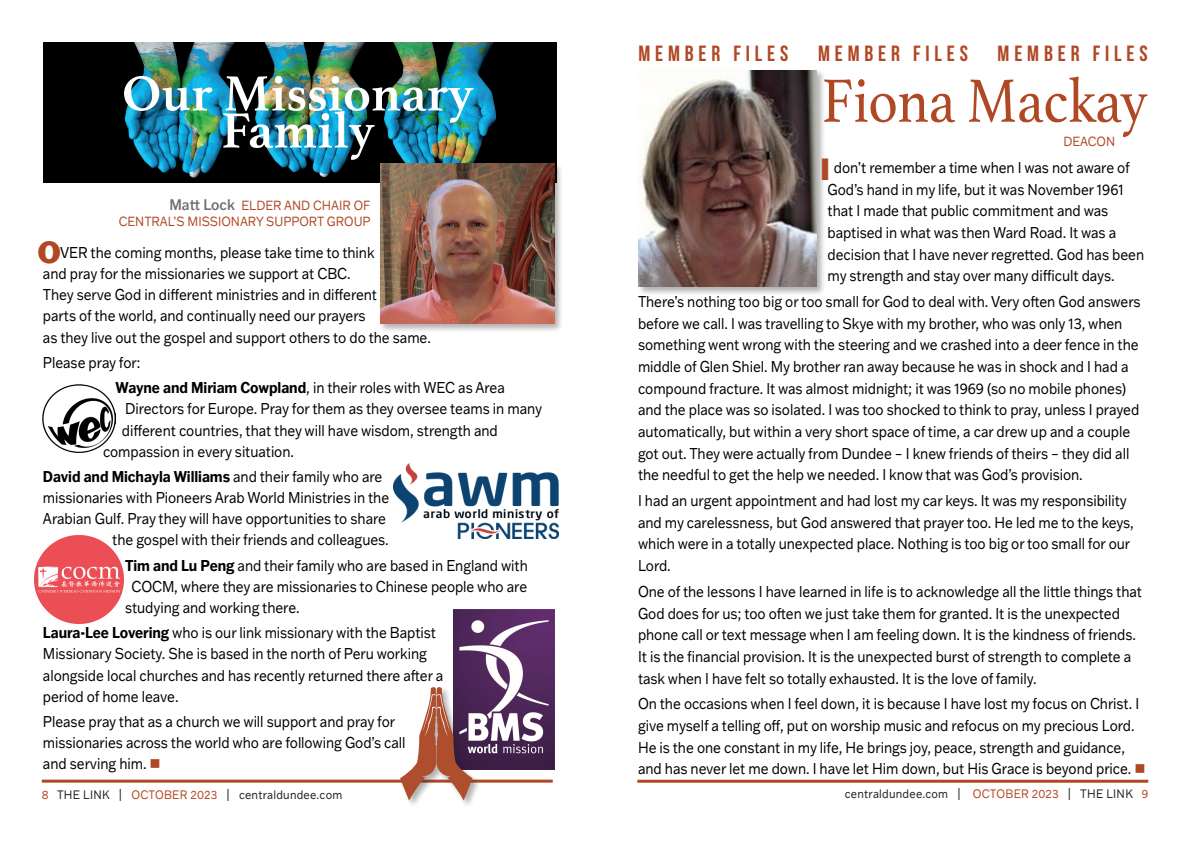
<style>
.page{position:relative;width:1191px;height:842px;background:#fff}
.page>*{position:absolute;margin:0;border:0;box-sizing:border-box;transform-origin:0 0}
.t1{font:64.3px "Athelas";letter-spacing:-.005em;color:#b04824;scale:.87 1}
.t2{font:700 52px/37px "Athelas";color:#fff;text-align:center}
.t3{font:800 30px "Franklin Gothic ATF";color:#b04824}
.t4{font:22px "Bebas Neue";letter-spacing:.22em;color:#b04824}
.t5{font:15.4px/21.6px "Franklin Gothic ATF";letter-spacing:-.005em;color:#000;scale:.87 1}
.t6{font:700 15.4px "Franklin Gothic ATF";letter-spacing:-.005em;color:#000;scale:.87 1}
.t7{font:13px/16.5px "Franklin Gothic ATF";color:#b04824;text-align:right;scale:.9 1}
.t8{font:12px "Franklin Gothic ATF";letter-spacing:.02em;color:#231f20;scale:.9 1}
.s1{font-weight:500;font-size:15px;color:#6c6d70}
.s2{font-weight:700}
.s3{font-weight:400}
.s4{color:#b04824}
.s5{color:#fff}
</style>
<div class="page">
<img style="left:34px;top:536px;width:89px;height:87px">
<div style="left:637px;top:69px;width:188px;height:227px;background:#231f20;opacity:.35"></div>
<img style="left:638px;top:70px;width:178px;height:216px">
<hr style="left:42px;top:780px;width:511px;height:3px;background:#b04824">
<hr style="left:637px;top:780px;width:511px;height:3px;background:#b04824">
<img style="left:393px;top:464px;width:167px;height:74px">
<img style="left:42px;top:384px;width:73px;height:68px">
<img style="left:43px;top:43px;width:513px;height:140px">
<div style="left:378px;top:162px;width:185px;height:171px;background:#231f20;opacity:.35"></div>
<img style="left:380px;top:163px;width:174px;height:161px">
<img style="left:454px;top:609px;width:100px;height:160px">
<div style="left:399px;top:686px;width:82px;height:123px;background:#231f20;opacity:.35"></div>
<svg style="left:400px;top:686px;width:72px;height:114px"></svg>
<h2 class="t2" style="left:122px;top:74px;width:353px">Our Missionary<br>Family</h2>
<p class="t7" style="left:119px;top:196px;width:281px"><span class="s1">Matt Lock</span> ELDER AND CHAIR OF<br>CENTRAL’S MISSIONARY SUPPORT GROUP</p>
<h3 class="t3" style="left:37px;top:232px;width:25px">O</h3>
<p class="t5" style="left:43px;top:242px;width:447px;line-height:21.1px;text-indent:17px">VER the coming months, please take time to think<br>and pray for the missionaries we support at CBC.<br>They serve God in different ministries and in different<br>parts of the world, and continually need our prayers<br>as they live out the gospel and support others to do the same.</p>
<p class="t5" style="left:116px;top:349px;width:449px;line-height:25.4px;text-indent:-73px">Please pray for:<br><span class="s2">Wayne and Miriam Cowpland</span>, in their roles with WEC as Area</p>
<p class="t5" style="left:125px;top:398px;width:481px">Directors for Europe. Pray for them as they oversee teams in many</p>
<p class="t5" style="left:122px;top:419px;width:433px">different countries, that they will have wisdom, strength and</p>
<p class="t5" style="left:103px;top:440px;width:221px">compassion in every situation.</p>
<p class="t6" style="left:43px;top:466px;width:392px">David and Michayla Williams <span class="s3">and their family who are</span></p>
<p class="t5" style="left:43px;top:486px;width:399px">missionaries with Pioneers Arab World Ministries in the</p>
<p class="t5" style="left:43px;top:507px;width:396px">Arabian Gulf. Pray they will have opportunities to share</p>
<p class="t5" style="left:112px;top:529px;width:319px">the gospel with their friends and colleagues.</p>
<p class="t5" style="left:125px;top:554px;width:464px"><span class="s2">Tim and Lu Peng</span> and their family who are based in England with</p>
<p class="t5" style="left:131px;top:575px;width:456px">COCM, where they are missionaries to Chinese people who are</p>
<p class="t5" style="left:125px;top:596px;width:202px">studying and working there.</p>
<p class="t5" style="left:43px;top:622px;width:462px;line-height:21.1px"><span class="s2">Laura-Lee Lovering</span> who is our link missionary with the Baptist Missionary Society. She is based in the north of Peru working alongside local churches and has recently returned there after a period of home leave.</p>
<p class="t5" style="left:43px;top:711px;width:418px;line-height:21.1px">Please pray that as a church we will support and pray for missionaries across the world who are following God’s call and serving him. <span class="s4">■</span></p>
<h3 class="t4" style="left:638px;top:41px;width:151px">MEMBER FILES</h3>
<h3 class="t4" style="left:818px;top:41px;width:151px">MEMBER FILES</h3>
<h3 class="t4" style="left:997px;top:41px;width:151px">MEMBER FILES</h3>
<h1 class="t1" style="left:821px;top:49px;width:376px">Fiona Mackay</h1>
<p class="t7" style="left:1063px;top:132px;width:59px">DEACON</p>
<h3 class="t3" style="left:820px;top:149px;width:12px">I</h3>
<p class="t5" style="left:827px;top:156px;width:365px;text-indent:6px">don’t remember a time when I was not aware of God’s hand in my life, but it was November 1961 that I made that public commitment and was baptised in what was then Ward Road. It was a decision that I have never regretted. God has been my strength and stay over many difficult days.</p>
<p class="t5" style="left:638px;top:290px;width:579px">There’s nothing too big or too small for God to deal with. Very often God answers before we call. I was travelling to Skye with my brother, who was only 13, when something went wrong with the steering and we crashed into a deer fence in the middle of Glen Shiel. My brother ran away because he was in shock and I had a compound fracture. It was almost midnight; it was 1969 (so no mobile phones) and the place was so isolated. I was too shocked to think to pray, unless I prayed automatically, but within a very short space of time, a car drew up and a couple got out. They were actually from Dundee – I knew friends of theirs – they did all the needful to get the help we needed. I know that was God’s provision.</p>
<p class="t5" style="left:638px;top:489px;width:571px">I had an urgent appointment and had lost my car keys. It was my responsibility and my carelessness, but God answered that prayer too. He led me to the keys, which were in a totally unexpected place. Nothing is too big or too small for our Lord.</p>
<p class="t5" style="left:638px;top:580px;width:581px">One of the lessons I have learned in life is to acknowledge all the little things that God does for us; too often we just take them for granted. It is the unexpected phone call or text message when I am feeling down. It is the kindness of friends.<br>It is the financial provision. It is the unexpected burst of strength to complete a task when I have felt so totally exhausted. It is the love of family.</p>
<p class="t5" style="left:638px;top:693px;width:585px">On the occasions when I feel down, it is because I have lost my focus on Christ. I give myself a telling off, put on worship music and refocus on my precious Lord.<br>He is the one constant in my life, He brings joy, peace, strength and guidance, and has never let me down. I have let Him down, but His Grace is beyond price. <span class="s4">■</span></p>
<p class="t8" style="left:42px;top:786px;width:335px"><span class="s4">8</span> THE LINK | <span class="s4">OCTOBER 2023</span> | centraldundee.com</p>
<p class="t8" style="left:845px;top:785px;width:338px">centraldundee.com <span class="s5">|</span> <span class="s4">OCTOBER 2023</span> <span class="s5">|</span> THE LINK <span class="s4">9</span></p>
</div>
